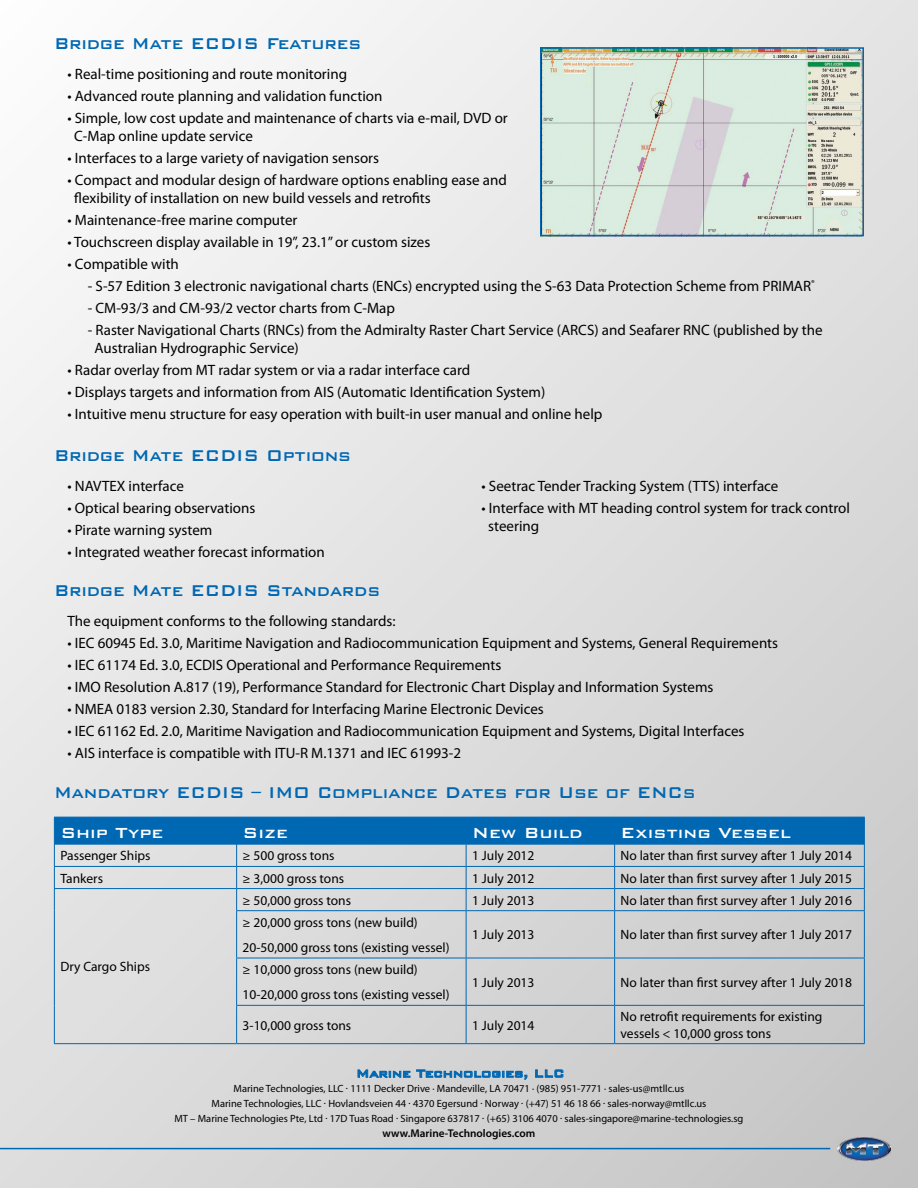
<style>
.page{position:relative;width:918px;height:1188px;background:#fff}
.page>*{position:absolute;margin:0;border:0;box-sizing:border-box;transform-origin:0 0}
.t1{font:500 20.85px "Bank Gothic BT";letter-spacing:-.01em;color:#0067b2;scale:.92 1}
.t2{font:500 19.5px "Bank Gothic BT";color:#fff}
.t3{font:15px/18px "Myriad Pro";color:#000}
.t4{font:500 14.25px "Bank Gothic BT";color:#0067b2}
.t5{font:13.5px/25.2px "Myriad Pro";color:#000}
.t6{font:600 11.25px "Myriad Pro";color:#000}
.t7{font:10.5px/14.7px "Myriad Pro";color:#000;text-align:center}
</style>
<div class="page">
<div style="left:0;top:0;width:918px;height:1188px;background:linear-gradient(to bottom,#f3f3f3,#cfcfcf)"></div>
<img style="left:837px;top:1137px;width:54px;height:23px">
<hr style="left:0;top:1148px;width:830px;height:1px;background:#0067b2">
<svg style="left:358px;top:1070px;width:52px;height:8px"></svg>
<svg style="left:416px;top:1070px;width:111px;height:10px"></svg>
<svg style="left:535px;top:1070px;width:28px;height:8px"></svg>
<hr style="left:54px;top:911px;width:1px;height:47px;background:#0067b2">
<hr style="left:54px;top:958px;width:1px;height:47px;background:#0067b2">
<hr style="left:54px;top:1005px;width:1px;height:38px;background:#0067b2">
<hr style="left:54px;top:1043px;width:183px;height:1px;background:#0067b2">
<hr style="left:864px;top:911px;width:1px;height:47px;background:#0067b2">
<hr style="left:236px;top:958px;width:230px;height:1px;background:#0067b2">
<hr style="left:466px;top:958px;width:149px;height:1px;background:#0067b2">
<hr style="left:615px;top:958px;width:250px;height:1px;background:#0067b2">
<hr style="left:864px;top:958px;width:1px;height:47px;background:#0067b2">
<hr style="left:236px;top:1005px;width:230px;height:1px;background:#0067b2">
<hr style="left:466px;top:1005px;width:149px;height:1px;background:#0067b2">
<hr style="left:615px;top:1005px;width:250px;height:1px;background:#0067b2">
<hr style="left:864px;top:1006px;width:1px;height:37px;background:#0067b2">
<hr style="left:615px;top:1043px;width:250px;height:1px;background:#0067b2">
<hr style="left:236px;top:911px;width:1px;height:47px;background:#0067b2">
<hr style="left:236px;top:958px;width:1px;height:47px;background:#0067b2">
<hr style="left:236px;top:1006px;width:1px;height:37px;background:#0067b2">
<hr style="left:237px;top:1043px;width:229px;height:1px;background:#0067b2">
<svg style="left:54px;top:817px;width:811px;height:94px;background:#92b3cc"></svg>
<hr style="left:466px;top:911px;width:1px;height:47px;background:#0067b2">
<hr style="left:614px;top:911px;width:1px;height:47px;background:#0067b2">
<hr style="left:466px;top:958px;width:1px;height:47px;background:#0067b2">
<hr style="left:614px;top:958px;width:1px;height:47px;background:#0067b2">
<hr style="left:466px;top:1006px;width:1px;height:37px;background:#0067b2">
<hr style="left:614px;top:1006px;width:1px;height:37px;background:#0067b2">
<hr style="left:466px;top:1043px;width:149px;height:1px;background:#0067b2">
<img style="left:543px;top:50px;width:318px;height:183px">
<div style="left:540px;top:47px;width:324px;height:189px;border:2px solid #0067b2"></div>
<h1 class="t1" style="left:54px;top:32px;width:335px">Bridge Mate ECDIS Features</h1>
<p class="t3" style="left:68px;top:64px;width:281px">• Real-time positioning and route monitoring</p>
<p class="t3" style="left:68px;top:87px;width:316px">• Advanced route planning and validation function</p>
<p class="t3" style="left:74px;top:109px;width:435px;text-indent:-7px">• Simple, low cost update and maintenance of charts via e-mail, DVD or<br>C-Map online update service</p>
<p class="t3" style="left:68px;top:149px;width:313px">• Interfaces to a large variety of navigation sensors</p>
<p class="t3" style="left:74px;top:171px;width:434px;text-indent:-7px">• Compact and modular design of hardware options enabling ease and flexibility of installation on new build vessels and retrofits</p>
<p class="t3" style="left:68px;top:211px;width:232px">• Maintenance-free marine computer</p>
<p class="t3" style="left:68px;top:233px;width:364px">• Touchscreen display available in 19”, 23.1” or custom sizes</p>
<p class="t3" style="left:68px;top:255px;width:113px">• Compatible with</p>
<p class="t3" style="left:88px;top:277px;width:729px">- S-57 Edition 3 electronic navigational charts (ENCs) encrypted using the S-63 Data Protection Scheme from PRIMAR<sup>®</sup></p>
<p class="t3" style="left:88px;top:299px;width:309px">- CM-93/3 and CM-93/2 vector charts from C-Map</p>
<p class="t3" style="left:94px;top:321px;width:730px;text-indent:-7px">- Raster Navigational Charts (RNCs) from the Admiralty Raster Chart Service (ARCS) and Seafarer RNC (published by the<br>Australian Hydrographic Service)</p>
<p class="t3" style="left:68px;top:361px;width:404px">• Radar overlay from MT radar system or via a radar interface card</p>
<p class="t3" style="left:68px;top:383px;width:479px">• Displays targets and information from AIS (Automatic Identification System)</p>
<p class="t3" style="left:68px;top:405px;width:536px">• Intuitive menu structure for easy operation with built-in user manual and online help</p>
<h1 class="t1" style="left:54px;top:444px;width:324px">Bridge Mate ECDIS Options</h1>
<p class="t3" style="left:68px;top:476px;width:118px">• NAVTEX interface</p>
<p class="t3" style="left:68px;top:498px;width:189px">• Optical bearing observations</p>
<p class="t3" style="left:68px;top:520px;width:146px">• Pirate warning system</p>
<p class="t3" style="left:68px;top:542px;width:259px">• Integrated weather forecast information</p>
<p class="t3" style="left:482px;top:476px;width:298px">• Seetrac Tender Tracking System (TTS) interface</p>
<p class="t3" style="left:488px;top:498px;width:363px;text-indent:-7px">• Interface with MT heading control system for track control steering</p>
<h1 class="t1" style="left:54px;top:579px;width:356px">Bridge Mate ECDIS Standards</h1>
<p class="t3" style="left:68px;top:611px;width:330px">The equipment conforms to the following standards:</p>
<p class="t3" style="left:68px;top:633px;width:712px">• IEC 60945 Ed. 3.0, Maritime Navigation and Radiocommunication Equipment and Systems, General Requirements</p>
<p class="t3" style="left:68px;top:655px;width:435px">• IEC 61174 Ed. 3.0, ECDIS Operational and Performance Requirements</p>
<p class="t3" style="left:68px;top:677px;width:648px">• IMO Resolution A.817 (19), Performance Standard for Electronic Chart Display and Information Systems</p>
<p class="t3" style="left:68px;top:699px;width:478px">• NMEA 0183 version 2.30, Standard for Interfacing Marine Electronic Devices</p>
<p class="t3" style="left:68px;top:721px;width:679px">• IEC 61162 Ed. 2.0, Maritime Navigation and Radiocommunication Equipment and Systems, Digital Interfaces</p>
<p class="t3" style="left:68px;top:744px;width:395px">• AIS interface is compatible with ITU-R M.1371 and IEC 61993-2</p>
<h1 class="t1" style="left:54px;top:781px;width:699px">Mandatory ECDIS – IMO Compliance Dates for Use of ENCs</h1>
<h2 class="t2" style="left:60px;top:822px;width:105px">Ship Type</h2>
<h2 class="t2" style="left:243px;top:822px;width:47px">Size</h2>
<h2 class="t2" style="left:472px;top:822px;width:112px">New Build</h2>
<h2 class="t2" style="left:621px;top:822px;width:172px">Existing Vessel</h2>
<p class="t5" style="left:60px;top:843px;width:92px">Passenger Ships</p>
<p class="t5" style="left:243px;top:843px;width:93px">≥ 500 gross tons</p>
<p class="t5" style="left:472px;top:843px;width:64px">1 July 2012</p>
<p class="t5" style="left:621px;top:843px;width:233px">No later than first survey after 1 July 2014</p>
<p class="t5" style="left:60px;top:865px;width:44px">Tankers</p>
<p class="t5" style="left:243px;top:865px;width:103px">≥ 3,000 gross tons</p>
<p class="t5" style="left:472px;top:865px;width:64px">1 July 2012</p>
<p class="t5" style="left:621px;top:865px;width:233px">No later than first survey after 1 July 2015</p>
<p class="t5" style="left:60px;top:954px;width:91px">Dry Cargo Ships</p>
<p class="t5" style="left:243px;top:887px;width:110px">≥ 50,000 gross tons</p>
<p class="t5" style="left:472px;top:887px;width:64px">1 July 2013</p>
<p class="t5" style="left:621px;top:887px;width:233px">No later than first survey after 1 July 2016</p>
<p class="t5" style="left:243px;top:909px;width:208px">≥ 20,000 gross tons (new build)<br>20-50,000 gross tons (existing vessel)</p>
<p class="t5" style="left:472px;top:922px;width:64px">1 July 2013</p>
<p class="t5" style="left:621px;top:922px;width:233px">No later than first survey after 1 July 2017</p>
<p class="t5" style="left:243px;top:957px;width:208px">≥ 10,000 gross tons (new build)<br>10-20,000 gross tons (existing vessel)</p>
<p class="t5" style="left:472px;top:969px;width:64px">1 July 2013</p>
<p class="t5" style="left:621px;top:969px;width:233px">No later than first survey after 1 July 2018</p>
<p class="t5" style="left:243px;top:1012px;width:110px">3-10,000 gross tons</p>
<p class="t5" style="left:472px;top:1012px;width:64px">1 July 2014</p>
<p class="t5" style="left:621px;top:1009px;width:203px;line-height:16.2px">No retrofit requirements for existing vessels &lt; 10,000 gross tons</p>
<p class="t4" style="left:356px;top:1066px;width:210px">Marine Technologies, LLC</p>
<p class="t7" style="left:175px;top:1081px;width:570px">Marine Technologies, LLC · 1111 Decker Drive · Mandeville, LA 70471 · (985) 951-7771 · sales-us@mtllc.us<br>Marine Technologies, LLC · Hovlandsveien 44 · 4370 Egersund · Norway · (+47) 51 46 18 66 · sales-norway@mtllc.us<br>MT – Marine Technologies Pte, Ltd · 17D Tuas Road · Singapore 637817 · (+65) 3106 4070 · sales-singapore@marine-technologies.sg</p>
<p class="t6" style="left:383px;top:1126px;width:154px">www.Marine-Technologies.com</p>
</div>
